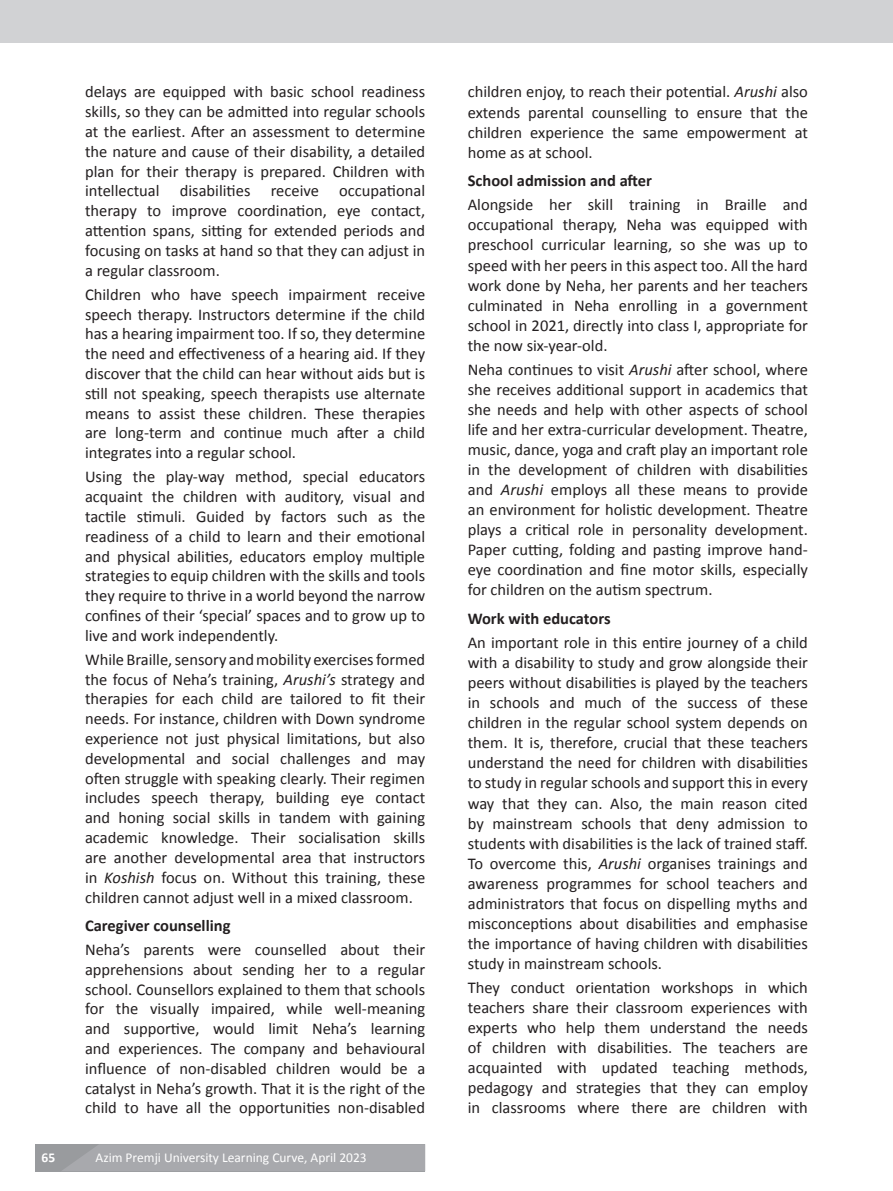
<style>
.page{position:relative;width:893px;height:1191px;background:#fff}
.page>*{position:absolute;margin:0;border:0;box-sizing:border-box;transform-origin:0 0}
.t1{font:16.5px/19.8px "Calibri";color:#231f20;text-align:justify}
.t2{font:700 16.5px "Calibri";color:#231f20}
.t3{font:13.5px "Calibri";color:#fff}
.t4{font:700 13.5px "Calibri";color:#fff}
.s1{font-style:italic}
</style>
<div class="page">
<div style="left:0;top:0;width:893px;height:43px;background:#d1d2d4"></div>
<div style="left:35px;top:1144px;width:390px;height:27px;background:#999b9e"></div>
<div style="left:62px;top:1144px;width:363px;height:27px;background:#a8a9ad"></div>
<p class="t1" style="left:85px;top:82px;width:342px">delays are equipped with basic school readiness skills, so they can be admitted into regular schools at the earliest. After an assessment to determine the nature and cause of their disability, a detailed plan for their therapy is prepared. Children with intellectual disabilities receive occupational therapy to improve coordination, eye contact, attention spans, sitting for extended periods and focusing on tasks at hand so that they can adjust in a regular classroom.</p>
<p class="t1" style="left:85px;top:284px;width:342px">Children who have speech impairment receive speech therapy. Instructors determine if the child has a hearing impairment too. If so, they determine the need and effectiveness of a hearing aid. If they discover that the child can hear without aids but is still not speaking, speech therapists use alternate means to assist these children. These therapies are long-term and continue much after a child integrates into a regular school.</p>
<p class="t1" style="left:85px;top:467px;width:342px">Using the play-way method, special educators acquaint the children with auditory, visual and tactile stimuli. Guided by factors such as the readiness of a child to learn and their emotional and physical abilities, educators employ multiple strategies to equip children with the skills and tools they require to thrive in a world beyond the narrow confines of their ‘special’ spaces and to grow up to live and work independently.</p>
<p class="t1" style="left:85px;top:649px;width:342px">While Braille, sensory and mobility exercises formed the focus of Neha’s training, <span class="s1">Arushi’s</span> strategy and therapies for each child are tailored to fit their needs. For instance, children with Down syndrome experience not just physical limitations, but also developmental and social challenges and may often struggle with speaking clearly. Their regimen includes speech therapy, building eye contact and honing social skills in tandem with gaining academic knowledge. Their socialisation skills are another developmental area that instructors in <span class="s1">Koshish</span> focus on. Without this training, these children cannot adjust well in a mixed classroom.</p>
<p class="t2" style="left:85px;top:915px;width:147px">Caregiver counselling</p>
<p class="t1" style="left:85px;top:939px;width:342px">Neha’s parents were counselled about their apprehensions about sending her to a regular school. Counsellors explained to them that schools for the visually impaired, while well-meaning and supportive, would limit Neha’s learning and experiences. The company and behavioural influence of non-disabled children would be a catalyst in Neha’s growth. That it is the right of the child to have all the opportunities non-disabled</p>
<p class="t4" style="left:42px;top:1149px;width:15px">65</p>
<p class="t3" style="left:96px;top:1148px;width:273px">Azim Premji University Learning Curve, April 2023</p>
<p class="t1" style="left:468px;top:82px;width:342px">children enjoy, to reach their potential. <span class="s1">Arushi</span> also extends parental counselling to ensure that the children experience the same empowerment at home as at school.</p>
<p class="t2" style="left:468px;top:170px;width:186px">School admission and after</p>
<p class="t1" style="left:468px;top:195px;width:342px">Alongside her skill training in Braille and occupational therapy, Neha was equipped with preschool curricular learning, so she was up to speed with her peers in this aspect too. All the hard work done by Neha, her parents and her teachers culminated in Neha enrolling in a government school in 2021, directly into class I, appropriate for the now six-year-old.</p>
<p class="t1" style="left:468px;top:359px;width:342px">Neha continues to visit <span class="s1">Arushi</span> after school, where she receives additional support in academics that she needs and help with other aspects of school life and her extra-curricular development. Theatre, music, dance, yoga and craft play an important role in the development of children with disabilities and <span class="s1">Arushi</span> employs all these means to provide an environment for holistic development. Theatre plays a critical role in personality development.<br>Paper cutting, folding and pasting improve hand&shy;eye coordination and fine motor skills, especially for children on the autism spectrum.</p>
<p class="t2" style="left:468px;top:608px;width:144px">Work with educators</p>
<p class="t1" style="left:468px;top:632px;width:342px">An important role in this entire journey of a child with a disability to study and grow alongside their peers without disabilities is played by the teachers in schools and much of the success of these children in the regular school system depends on them. It is, therefore, crucial that these teachers understand the need for children with disabilities to study in regular schools and support this in every way that they can. Also, the main reason cited by mainstream schools that deny admission to students with disabilities is the lack of trained staff.<br>To overcome this, <span class="s1">Arushi</span> organises trainings and awareness programmes for school teachers and administrators that focus on dispelling myths and misconceptions about disabilities and emphasise the importance of having children with disabilities study in mainstream schools.</p>
<p class="t1" style="left:468px;top:977px;width:342px">They conduct orientation workshops in which teachers share their classroom experiences with experts who help them understand the needs of children with disabilities. The teachers are acquainted with updated teaching methods, pedagogy and strategies that they can employ in classrooms where there are children with</p>
</div>
